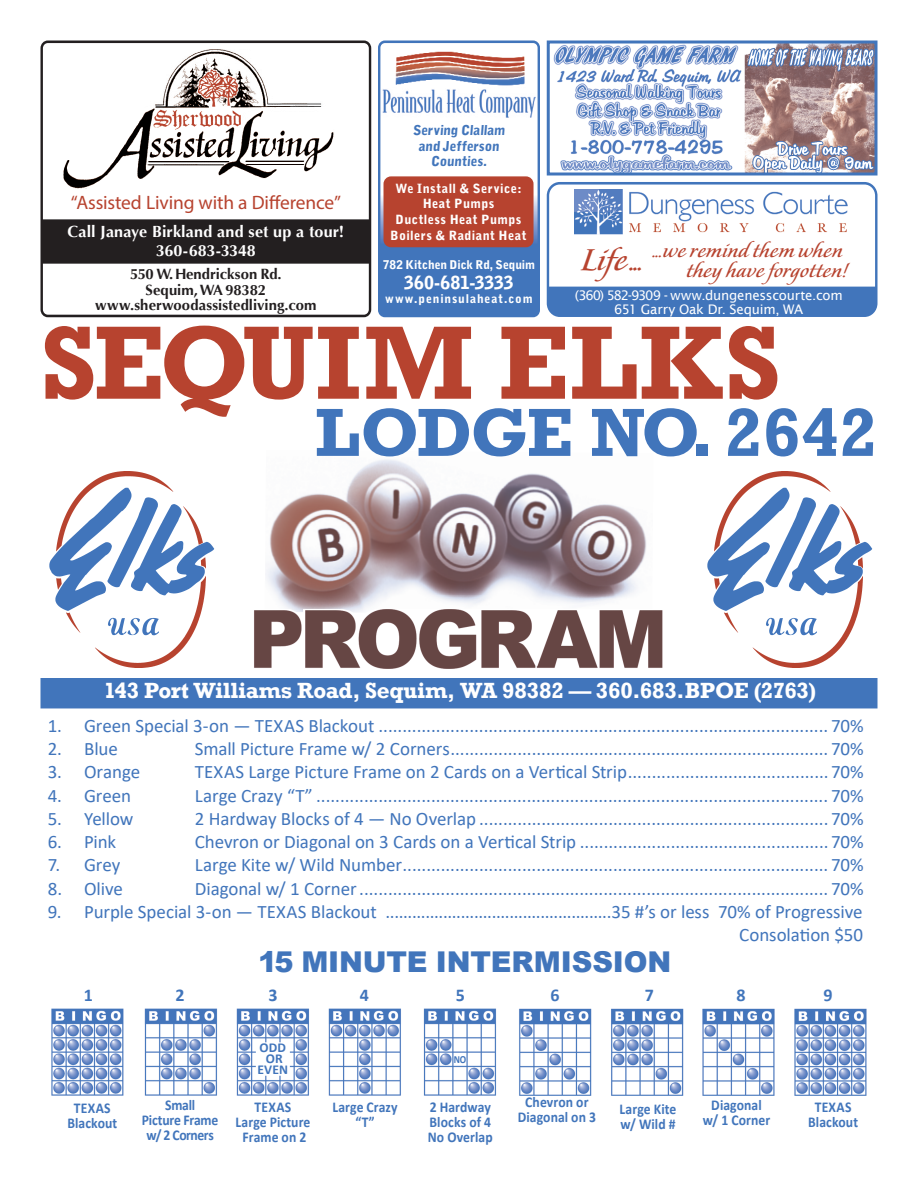
<style>
.page{position:relative;width:918px;height:1188px;background:#fff}
.page>*{position:absolute;margin:0;border:0;box-sizing:border-box;transform-origin:0 0}
.t1{font:700 106.05px "Rockwell";letter-spacing:.01em;color:#b7432f}
.t2{font:700 69.15px "Rockwell";letter-spacing:-.015em;color:#4175bb}
.t3{font:38.55px "Florens LP Std";color:#b7432f}
.t4{font:900 28.65px "Arial";letter-spacing:-.01em;color:#4175bb}
.t5{font:24.6px "Florens LP Std";letter-spacing:.02em;color:#b7432f}
.t6{font:700 22.5px "Rockwell";letter-spacing:-.01em;color:#fff}
.t7{font:19.35px "Myriad Pro";letter-spacing:-.005em;color:#b7432f}
.t8{font:19.05px "Calibri";letter-spacing:-.005em;color:#4175bb}
.t9{font:900 18px "Bell Gothic Std";letter-spacing:-.015em;color:#fff}
.t10{font:700 18px "Calibri";color:#4175bb}
.t11{font:700 16.2px "Optima";letter-spacing:.005em;color:#fff}
.t12{font:700 15px "Calibri";letter-spacing:.005em;color:#4175bb;scale:.91 1}
.t13{font:700 15px "Calibri";letter-spacing:-.015em;color:#4175bb;scale:.91 1}
.t14{font:700 15px "Calibri";letter-spacing:-.035em;color:#4175bb;scale:.91 1}
.t15{font:700 14.85px "Optima";letter-spacing:.005em;color:#231f20}
.t16{font:900 13.65px "Bell Gothic Std";color:#4175bb}
.t17{font:700 13.5px "Calibri";letter-spacing:.01em;color:#4175bb}
.t18{font:13.2px "Lucida Sans";letter-spacing:-.02em;color:#fff}
.t19{font:900 12.6px "Bell Gothic Std";letter-spacing:.035em;color:#fff}
.t20{font:900 12px "Bell Gothic Std";letter-spacing:-.01em;color:#fff}
.t21{font:900 12px "Bell Gothic Std";letter-spacing:.075em;color:#fff}
.t22{font:700 10.8px "Calibri";color:#4175bb;scale:.88 1}
</style>
<div class="page">
<img style="left:265px;top:459px;width:382px;height:150px">
<div style="left:40px;top:678px;width:838px;height:30px;background:#4175bb"></div>
<img style="left:745px;top:472px;width:103px;height:195px">
<img style="left:707px;top:486px;width:166px;height:152px">
<img style="left:87px;top:472px;width:104px;height:195px">
<img style="left:49px;top:486px;width:166px;height:152px">
<img style="left:553px;top:44px;width:321px;height:128px">
<div style="left:547px;top:40px;width:331px;height:136px;border:3px solid #4175bb"></div>
<div style="left:381px;top:189px;width:156px;height:125px;background:#4175bb"></div>
<div style="left:378px;top:41px;width:162px;height:276px;border:2px solid #4175bb;border-radius:6px"></div>
<div style="left:384px;top:177px;width:149px;height:69px;background:#b7432f;border-radius:7px"></div>
<div style="left:384px;top:176px;width:150px;height:71px;border:2px solid #b7432f;border-radius:7px"></div>
<img style="left:382px;top:51px;width:154px;height:67px">
<div style="left:550px;top:287px;width:325px;height:27px;background:#4175bb"></div>
<div style="left:547px;top:182px;width:331px;height:135px;border:2px solid #4175bb;border-radius:12px"></div>
<img style="left:575px;top:189px;width:272px;height:45px">
<img style="left:254px;top:609px;width:409px;height:60px">
<img style="left:51px;top:1008px;width:816px;height:88px">
<div style="left:256px;top:1042px;width:34px;height:34px;background:#fff"></div>
<div style="left:40px;top:41px;width:331px;height:276px;border:2px solid #231f20;border-radius:6px"></div>
<img style="left:63px;top:49px;width:271px;height:140px">
<div style="left:42px;top:220px;width:328px;height:43px;background:#231f20"></div>
<div style="left:42px;top:219px;width:328px;height:45px;border:2px solid #231f20"></div>
<p class="t7" style="left:71px;top:191px;width:272px">“Assisted Living with a Difference”</p>
<p class="t11" style="left:67px;top:222px;width:278px">Call Janaye Birkland and set up a tour!</p>
<p class="t11" style="left:156px;top:241px;width:102px">360-683-3348</p>
<p class="t15" style="left:130px;top:265px;width:153px">550 W. Hendrickson Rd.</p>
<p class="t15" style="left:146px;top:281px;width:122px">Sequim, WA 98382</p>
<p class="t15" style="left:95px;top:296px;width:223px">www.sherwoodassistedliving.com</p>
<p class="t16" style="left:413px;top:122px;width:96px">Serving Clallam</p>
<p class="t16" style="left:419px;top:138px;width:84px">and Jefferson</p>
<p class="t16" style="left:431px;top:153px;width:59px">Counties.</p>
<p class="t19" style="left:395px;top:181px;width:128px">We Install &amp; Service:</p>
<p class="t19" style="left:423px;top:196px;width:73px">Heat Pumps</p>
<p class="t19" style="left:396px;top:212px;width:127px">Ductless Heat Pumps</p>
<p class="t19" style="left:390px;top:228px;width:138px">Boilers &amp; Radiant Heat</p>
<p class="t20" style="left:383px;top:258px;width:154px">782 Kitchen Dick Rd, Sequim</p>
<p class="t9" style="left:404px;top:272px;width:111px">360-681-3333</p>
<p class="t21" style="left:385px;top:291px;width:149px">www.peninsulaheat.com</p>
<p class="t5" style="left:652px;top:234px;width:192px">...we remind them when</p>
<p class="t3" style="left:582px;top:235px;width:63px">Life...</p>
<p class="t5" style="left:687px;top:255px;width:164px">they have forgotten!</p>
<p class="t18" style="left:575px;top:288px;width:270px">(360) 582-9309 - www.dungenesscourte.com</p>
<p class="t18" style="left:614px;top:301px;width:190px">651 Garry Oak Dr. Sequim, WA</p>
<p class="t1" style="left:40px;top:299px;width:742px">SEQUIM ELKS</p>
<p class="t2" style="left:315px;top:391px;width:564px">LODGE NO. 2642</p>
<p class="t6" style="left:104px;top:677px;width:714px">143 Port Williams Road, Sequim, WA 98382 — 360.683.BPOE (2763)</p>
<p class="t8" style="left:48px;top:712px;width:818px">1. Green Special 3-on — TEXAS Blackout .............................................................................................. 70%</p>
<p class="t8" style="left:48px;top:736px;width:72px">2. Blue</p>
<p class="t8" style="left:195px;top:736px;width:670px">Small Picture Frame w/ 2 Corners............................................................................... 70%</p>
<p class="t8" style="left:48px;top:759px;width:94px">3. Orange</p>
<p class="t8" style="left:195px;top:759px;width:670px">TEXAS Large Picture Frame on 2 Cards on a Vertical Strip..........................................70%</p>
<p class="t8" style="left:48px;top:782px;width:85px">4. Green</p>
<p class="t8" style="left:195px;top:782px;width:670px">Large Crazy “T” ........................................................................................................... 70%</p>
<p class="t8" style="left:48px;top:805px;width:87px">5. Yellow</p>
<p class="t8" style="left:195px;top:805px;width:670px">2 Hardway Blocks of 4 — No Overlap ......................................................................... 70%</p>
<p class="t8" style="left:48px;top:829px;width:70px">6. Pink</p>
<p class="t8" style="left:195px;top:829px;width:670px">Chevron or Diagonal on 3 Cards on a Vertical Strip ....................................................70%</p>
<p class="t8" style="left:48px;top:852px;width:74px">7. Grey</p>
<p class="t8" style="left:195px;top:852px;width:670px">Large Kite w/ Wild Number......................................................................................... 70%</p>
<p class="t8" style="left:48px;top:875px;width:77px">8. Olive</p>
<p class="t8" style="left:195px;top:875px;width:670px">Diagonal w/ 1 Corner.................................................................................................. 70%</p>
<p class="t8" style="left:48px;top:898px;width:816px">9. Purple Special 3-on — TEXAS Blackout ...................................................35 #’s or less 70% of Progressive</p>
<p class="t8" style="left:739px;top:922px;width:125px">Consolation $50</p>
<p class="t4" style="left:258px;top:941px;width:415px">15 MINUTE INTERMISSION</p>
<p class="t10" style="left:84px;top:982px;width:11px">1</p>
<p class="t10" style="left:175px;top:982px;width:11px">2</p>
<p class="t10" style="left:268px;top:982px;width:11px">3</p>
<p class="t10" style="left:360px;top:982px;width:11px">4</p>
<p class="t10" style="left:456px;top:982px;width:11px">5</p>
<p class="t10" style="left:550px;top:982px;width:11px">6</p>
<p class="t10" style="left:645px;top:982px;width:11px">7</p>
<p class="t10" style="left:736px;top:982px;width:11px">8</p>
<p class="t10" style="left:823px;top:982px;width:11px">9</p>
<p class="t12" style="left:74px;top:1098px;width:42px">TEXAS</p>
<p class="t12" style="left:67px;top:1113px;width:56px">Blackout</p>
<p class="t12" style="left:165px;top:1095px;width:35px">Small</p>
<p class="t13" style="left:142px;top:1110px;width:85px">Picture Frame</p>
<p class="t14" style="left:147px;top:1125px;width:75px">w/ 2 Corners</p>
<p class="t17" style="left:259px;top:1038px;width:28px">ODD</p>
<p class="t17" style="left:266px;top:1049px;width:18px">OR</p>
<p class="t17" style="left:257px;top:1060px;width:32px">EVEN</p>
<p class="t12" style="left:255px;top:1097px;width:42px">TEXAS</p>
<p class="t12" style="left:236px;top:1112px;width:84px">Large Picture</p>
<p class="t12" style="left:243px;top:1127px;width:72px">Frame on 2</p>
<p class="t12" style="left:332px;top:1096px;width:73px">Large Crazy</p>
<p class="t12" style="left:355px;top:1111px;width:23px">“T”</p>
<p class="t22" style="left:454px;top:1052px;width:16px">NO</p>
<p class="t12" style="left:430px;top:1096px;width:69px">2 Hardway</p>
<p class="t12" style="left:429px;top:1111px;width:69px">Blocks of 4</p>
<p class="t12" style="left:428px;top:1126px;width:73px">No Overlap</p>
<p class="t12" style="left:525px;top:1092px;width:71px">Chevron or</p>
<p class="t12" style="left:518px;top:1107px;width:87px">Diagonal on 3</p>
<p class="t12" style="left:620px;top:1099px;width:64px">Large Kite</p>
<p class="t12" style="left:620px;top:1114px;width:62px">w/ Wild #</p>
<p class="t12" style="left:711px;top:1094px;width:57px">Diagonal</p>
<p class="t12" style="left:703px;top:1109px;width:76px">w/ 1 Corner</p>
<p class="t12" style="left:815px;top:1096px;width:42px">TEXAS</p>
<p class="t12" style="left:808px;top:1111px;width:56px">Blackout</p>
</div>
